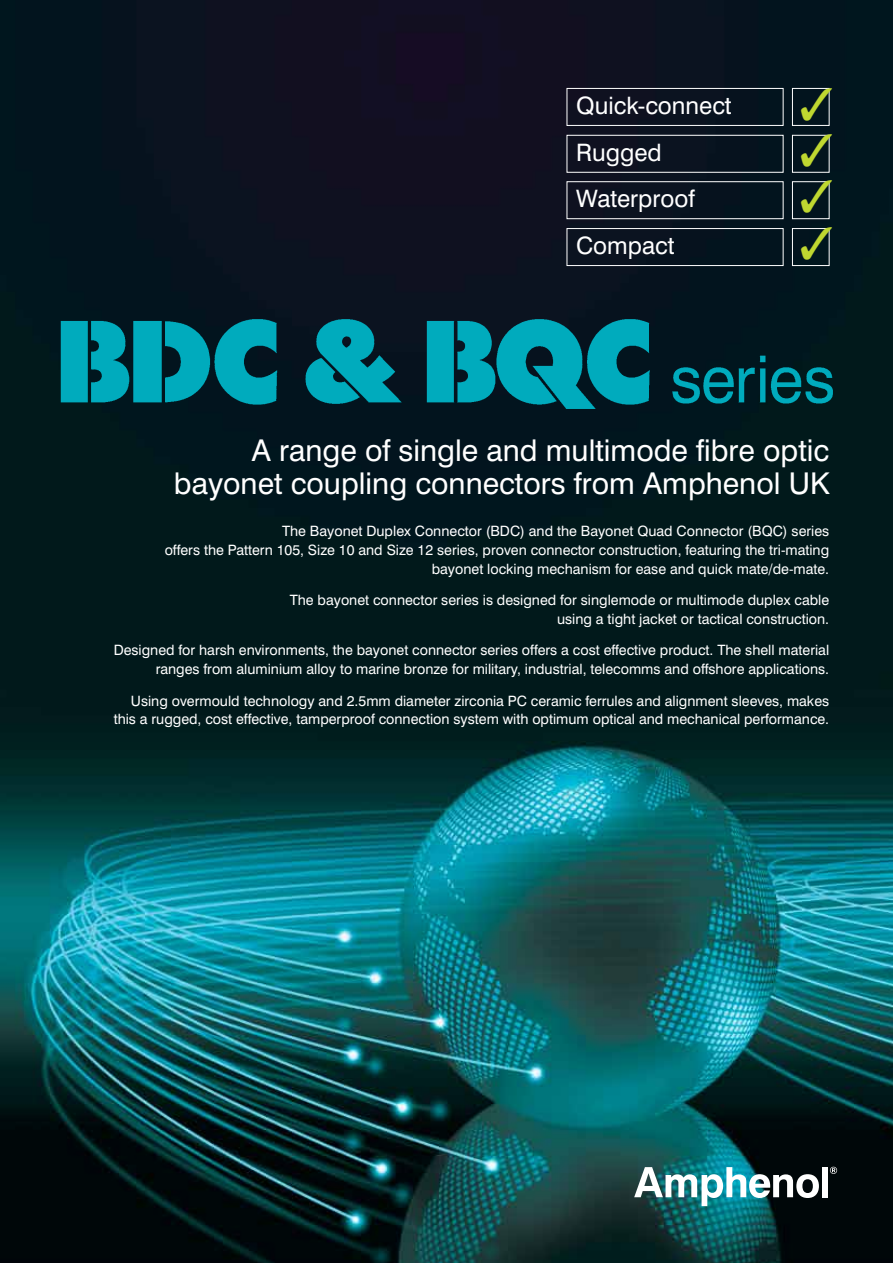
<style>
.page{position:relative;width:893px;height:1263px;background:#fff}
.page>*{position:absolute;margin:0;border:0;box-sizing:border-box;transform-origin:0 0}
.t1{font:45.45px/46.3px "Zapf Dingbats ITC";color:#bfd730;text-align:justify}
.t2{font:30px/33px "Swiss 721 BT";color:#fff;text-align:right}
.t3{font:24px/46.5px "Swiss 721 BT";color:#fff}
.t4{font:14.25px/18.8px "Swiss 721 BT";color:#fff;text-align:right}
</style>
<div class="page">
<img style="left:0;top:0;width:893px;height:1263px">
<div style="left:567px;top:88px;width:216px;height:38px;border:1px solid #fff"></div>
<div style="left:567px;top:181px;width:216px;height:38px;border:1px solid #fff"></div>
<div style="left:567px;top:135px;width:216px;height:38px;border:1px solid #fff"></div>
<div style="left:567px;top:228px;width:216px;height:38px;border:1px solid #fff"></div>
<div style="left:792px;top:88px;width:37px;height:38px;border:1px solid #fff"></div>
<div style="left:792px;top:181px;width:37px;height:38px;border:1px solid #fff"></div>
<div style="left:792px;top:135px;width:37px;height:38px;border:1px solid #fff"></div>
<div style="left:792px;top:228px;width:37px;height:38px;border:1px solid #fff"></div>
<img style="left:634px;top:1167px;width:185px;height:39px">
<div style="left:822px;top:1167px;width:6px;height:30px;background:#fff"></div>
<svg style="left:830px;top:1167px;width:7px;height:7px"></svg>
<img style="left:56px;top:315px;width:781px;height:97px">
<h3 class="t3" style="left:576px;top:82px;width:157px">Quick-connect<br>Rugged<br>Waterproof<br>Compact</h3>
<h1 class="t1" style="left:799px;top:81px;width:36px">✓ ✓ ✓ ✓</h1>
<h2 class="t2" style="left:174px;top:433px;width:657px">A range of single and multimode fibre optic bayonet coupling connectors from Amphenol UK</h2>
<p class="t4" style="left:165px;top:521px;width:666px">The Bayonet Duplex Connector (BDC) and the Bayonet Quad Connector (BQC) series<br>offers the Pattern 105, Size 10 and Size 12 series, proven connector construction, featuring the tri-mating bayonet locking mechanism for ease and quick mate/de-mate.</p>
<p class="t4" style="left:290px;top:590px;width:541px">The bayonet connector series is designed for singlemode or multimode duplex cable using a tight jacket or tactical construction.</p>
<p class="t4" style="left:114px;top:641px;width:717px">Designed for harsh environments, the bayonet connector series offers a cost effective product. The shell material ranges from aluminium alloy to marine bronze for military, industrial, telecomms and offshore applications.</p>
<p class="t4" style="left:114px;top:691px;width:717px">Using overmould technology and 2.5mm diameter zirconia PC ceramic ferrules and alignment sleeves, makes this a rugged, cost effective, tamperproof connection system with optimum optical and mechanical performance.</p>
</div>
